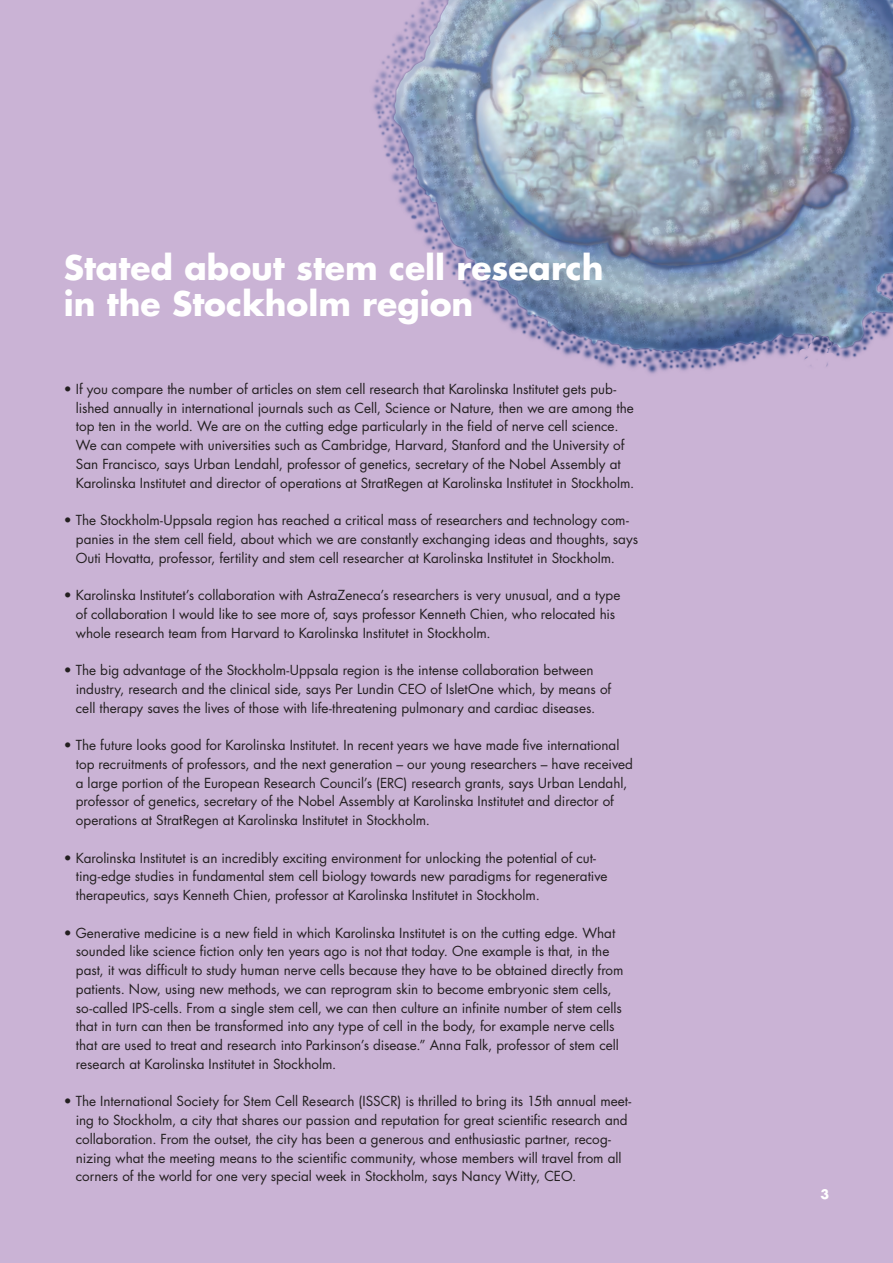
<style>
.page{position:relative;width:893px;height:1263px;background:#cab3d5}
.page>*{position:absolute;margin:0;border:0;box-sizing:border-box;transform-origin:0 0}
.rubbe{font:700 33px/36px "Futura Std";color:#fff}
.Ingress_bröd_book{font:13.5px/18.8px "Futura Std";color:#231f20}
.mellis_futura_bold{font:700 12.75px "Futura Std";color:#fff}
</style>
<div class="page">
<img style="left:372px;top:0;width:521px;height:374px">
<img style="left:394px;top:0;width:286px;height:352px">
<p class="rubbe" style="left:64px;top:249px;width:541px">Stated about stem cell research in the Stockholm region</p>
<p class="Ingress_bröd_book" style="left:76px;top:380px;width:560px;text-indent:-12px">• If you compare the number of articles on stem cell research that Karolinska Institutet gets pub&shy;lished annually in international journals such as Cell, Science or Nature, then we are among the top ten in the world. We are on the cutting edge particularly in the field of nerve cell science.<br>We can compete with universities such as Cambridge, Harvard, Stanford and the University of San Francisco, says Urban Lendahl, professor of genetics, secretary of the Nobel Assembly at Karolinska Institutet and director of operations at StratRegen at Karolinska Institutet in Stockholm.</p>
<p class="Ingress_bröd_book" style="left:76px;top:511px;width:564px;text-indent:-12px">• The Stockholm-Uppsala region has reached a critical mass of researchers and technology com&shy;panies in the stem cell field, about which we are constantly exchanging ideas and thoughts, says<br>Outi Hovatta, professor, fertility and stem cell researcher at Karolinska Institutet in Stockholm.</p>
<p class="Ingress_bröd_book" style="left:76px;top:586px;width:546px;text-indent:-12px">• Karolinska Institutet’s collaboration with AstraZeneca’s researchers is very unusual, and a type of collaboration I would like to see more of, says professor Kenneth Chien, who relocated his whole research team from Harvard to Karolinska Institutet in Stockholm.</p>
<p class="Ingress_bröd_book" style="left:76px;top:661px;width:537px;text-indent:-12px">• The big advantage of the Stockholm-Uppsala region is the intense collaboration between industry, research and the clinical side, says Per Lundin CEO of IsletOne which, by means of cell therapy saves the lives of those with life-threatening pulmonary and cardiac diseases.</p>
<p class="Ingress_bröd_book" style="left:76px;top:736px;width:559px;text-indent:-12px">• The future looks good for Karolinska Institutet. In recent years we have made five international top recruitments of professors, and the next generation – our young researchers – have received a large portion of the European Research Council’s (ERC) research grants, says Urban Lendahl, professor of genetics, secretary of the Nobel Assembly at Karolinska Institutet and director of operations at StratRegen at Karolinska Institutet in Stockholm.</p>
<p class="Ingress_bröd_book" style="left:76px;top:848px;width:533px;text-indent:-12px">• Karolinska Institutet is an incredibly exciting environment for unlocking the potential of cut&shy;ting-edge studies in fundamental stem cell biology towards new paradigms for regenerative therapeutics, says Kenneth Chien, professor at Karolinska Institutet in Stockholm.</p>
<p class="Ingress_bröd_book" style="left:76px;top:923px;width:549px;text-indent:-12px">• Generative medicine is a new field in which Karolinska Institutet is on the cutting edge. What sounded like science fiction only ten years ago is not that today. One example is that, in the past, it was difficult to study human nerve cells because they have to be obtained directly from patients. Now, using new methods, we can reprogram skin to become embryonic stem cells, so-called IPS-cells. From a single stem cell, we can then culture an infinite number of stem cells that in turn can then be transformed into any type of cell in the body, for example nerve cells that are used to treat and research into Parkinson’s disease.” Anna Falk, professor of stem cell research at Karolinska Institutet in Stockholm.</p>
<p class="Ingress_bröd_book" style="left:76px;top:1092px;width:557px;text-indent:-12px">• The International Society for Stem Cell Research (ISSCR) is thrilled to bring its 15th annual meet&shy;ing to Stockholm, a city that shares our passion and reputation for great scientific research and collaboration. From the outset, the city has been a generous and enthusiastic partner, recog&shy;nizing what the meeting means to the scientific community, whose members will travel from all corners of the world for one very special week in Stockholm, says Nancy Witty, CEO.</p>
<p class="mellis_futura_bold" style="left:820px;top:1186px;width:10px">3</p>
</div>
